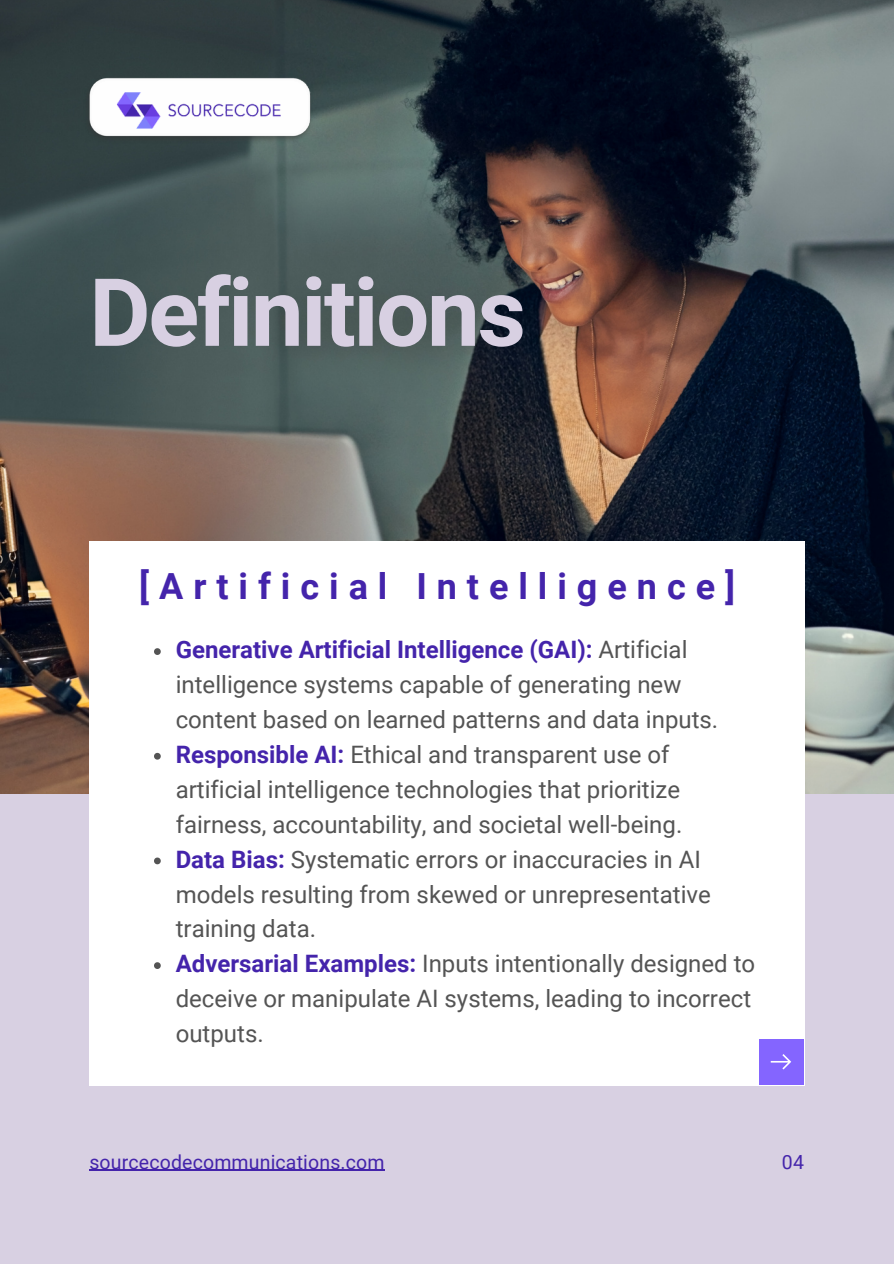
<style>
.page{position:relative;width:894px;height:1264px;background:#fff}
.page>*{position:absolute;margin:0;border:0;box-sizing:border-box;transform-origin:0 0}
.t1{font:700 94.2px "Roboto";letter-spacing:-.025em;color:#d8d0e2}
.t2{font:700 36px "Roboto";letter-spacing:.275em;color:#4424ab}
.t3{font:24px/34.8px "Roboto";color:#545454}
.t4{font:19.5px "Roboto";letter-spacing:.01em;color:#4424ab}
.s1{font-weight:700;color:#4424ab}
</style>
<div class="page">
<div style="left:0;top:0;width:893px;height:1263px;background:#d8d0e2"></div>
<img style="left:0;top:0;width:893px;height:793px">
<div style="left:89px;top:541px;width:714px;height:544px;background:#fff"></div>
<div style="left:758px;top:1039px;width:45px;height:45px;background:#8465ff"></div>
<svg style="left:770px;top:1054px;width:21px;height:15px"></svg>
<img style="left:83px;top:76px;width:231px;height:68px">
<img style="left:107px;top:87px;width:183px;height:45px">
<svg style="left:154px;top:648px;width:7px;height:7px"></svg>
<svg style="left:154px;top:753px;width:7px;height:6px"></svg>
<svg style="left:154px;top:857px;width:7px;height:7px"></svg>
<svg style="left:154px;top:962px;width:7px;height:7px"></svg>
<hr style="left:89px;top:1169px;width:295px;height:1px;background:#4424ab">
<h1 class="t1" style="left:89px;top:258px;width:438px">Definitions</h1>
<h2 class="t2" style="left:139px;top:565px;width:597px">[Artificial Intelligence]</h2>
<p class="t3" style="left:176px;top:632px;width:581px"><span class="s1">Generative Artificial Intelligence (GAI):</span> Artificial intelligence systems capable of generating new content based on learned patterns and data inputs.<br><span class="s1">Responsible AI:</span> Ethical and transparent use of artificial intelligence technologies that prioritize fairness, accountability, and societal well-being.<br><span class="s1">Data Bias:</span> Systematic errors or inaccuracies in AI models resulting from skewed or unrepresentative training data.<br><span class="s1">Adversarial Examples:</span> Inputs intentionally designed to deceive or manipulate AI systems, leading to incorrect outputs.</p>
<p class="t4" style="left:89px;top:1150px;width:296px">sourcecodecommunications.com</p>
<p class="t4" style="left:781px;top:1150px;width:24px">04</p>
</div>
